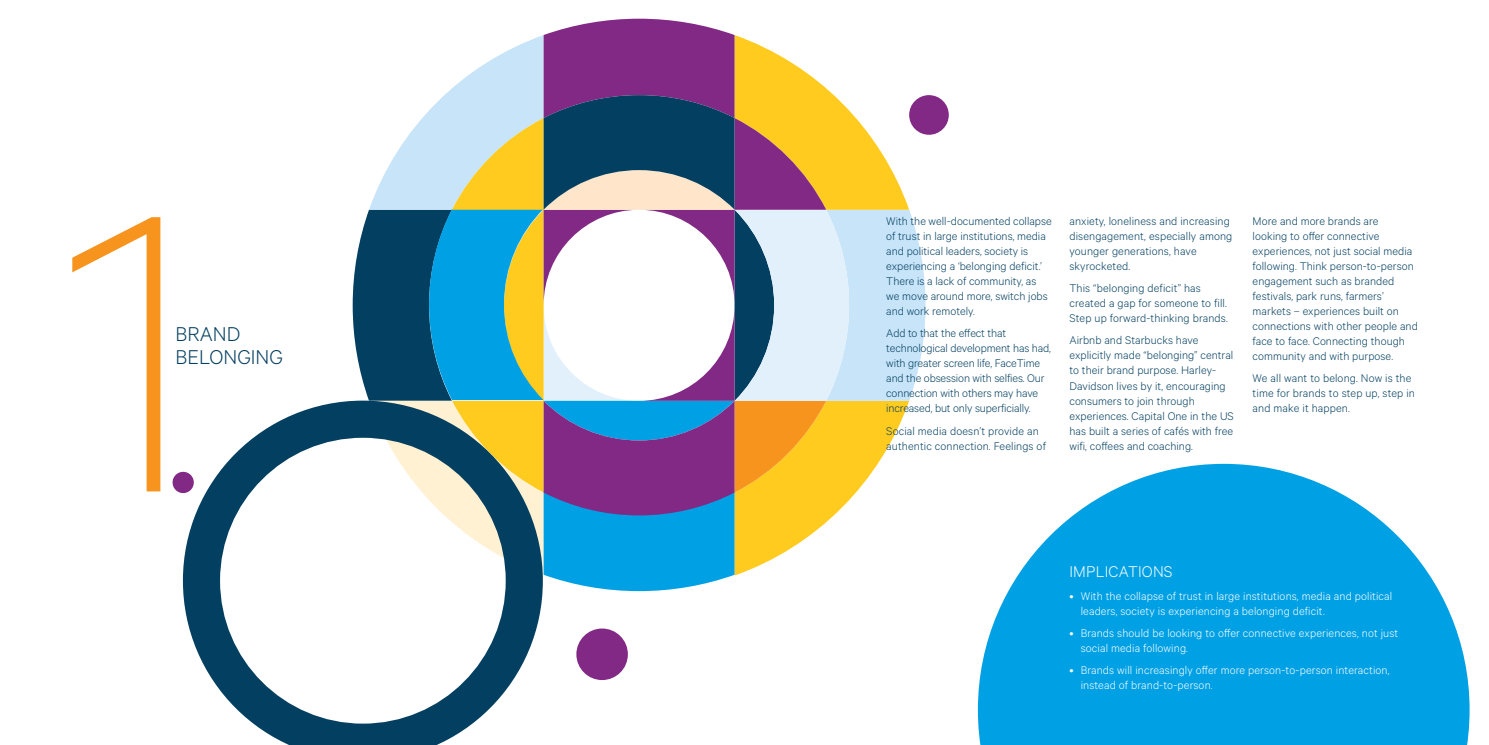
<style>
.page{position:relative;width:1489px;height:745px;background:#fff}
.page>*{position:absolute;margin:0;border:0;box-sizing:border-box;transform-origin:0 0}
.t1{font:100 444.75px "Calibre";color:#f7941e}
.t2{font:300 22.5px/22.5px "Calibre";color:#033f60}
.t3{font:300 17.5px "Calibre";letter-spacing:.01em;color:#fff}
.t4{font:300 12.5px/15px "Calibre";letter-spacing:.005em;color:#033f60}
.t5{font:300 12.5px/15px "Calibre";letter-spacing:.01em;color:#fff}
</style>
<div class="page">
<svg style="left:977px;top:463px;width:492px;height:281px;fill:#00a1e4"></svg>
<div style="left:172px;top:471px;width:22px;height:21px;background:#822885;border-radius:50%"></div>
<svg style="left:183px;top:401px;width:360px;height:343px"></svg>
<svg style="left:352px;top:19px;width:573px;height:571px"></svg>
<div style="left:909px;top:95px;width:39px;height:40px;background:#822885;border-radius:50%"></div>
<div style="left:576px;top:628px;width:52px;height:51px;background:#822885;border-radius:50%"></div>
<h1 class="t1" style="left:56px;top:94px;width:148px">1</h1>
<h2 class="t2" style="left:176px;top:321px;width:109px">BRAND<br>BELONGING</h2>
<p class="t4" style="left:886px;top:213px;width:167px">With the well-documented collapse of trust in large institutions, media and political leaders, society is experiencing a ‘belonging deficit.’<br>There is a lack of community, as we move around more, switch jobs and work remotely.</p>
<p class="t4" style="left:886px;top:325px;width:166px">Add to that the effect that technological development has had, with greater screen life, FaceTime and the obsession with selfies. Our connection with others may have increased, but only superficially.</p>
<p class="t4" style="left:886px;top:422px;width:161px">Social media doesn’t provide an authentic connection. Feelings of</p>
<p class="t4" style="left:1069px;top:213px;width:164px">anxiety, loneliness and increasing disengagement, especially among younger generations, have skyrocketed.</p>
<p class="t4" style="left:1069px;top:280px;width:160px">This “belonging deficit” has created a gap for someone to fill.<br>Step up forward-thinking brands.</p>
<p class="t4" style="left:1069px;top:332px;width:166px">Airbnb and Starbucks have explicitly made “belonging” central to their brand purpose. Harley-<br>Davidson lives by it, encouraging consumers to join through experiences. Capital One in the US has built a series of cafés with free wifi, coffees and coaching.</p>
<p class="t4" style="left:1252px;top:213px;width:167px">More and more brands are<br>looking to offer connective experiences, not just social media following. Think person-to-person engagement such as branded festivals, park runs, farmers’ markets – experiences built on connections with other people and face to face. Connecting though community and with purpose.</p>
<p class="t4" style="left:1252px;top:370px;width:164px">We all want to belong. Now is the time for brands to step up, step in and make it happen.</p>
<h3 class="t3" style="left:1069px;top:561px;width:105px">IMPLICATIONS</h3>
<p class="t5" style="left:1080px;top:587px;width:313px;text-indent:-11px">• With the collapse of trust in large institutions, media and political leaders, society is experiencing a belonging deficit.</p>
<p class="t5" style="left:1080px;top:624px;width:319px;text-indent:-11px">• Brands should be looking to offer connective experiences, not just social media following.</p>
<p class="t5" style="left:1080px;top:661px;width:310px;text-indent:-11px">• Brands will increasingly offer more person-to-person interaction, instead of brand-to-person.</p>
</div>
